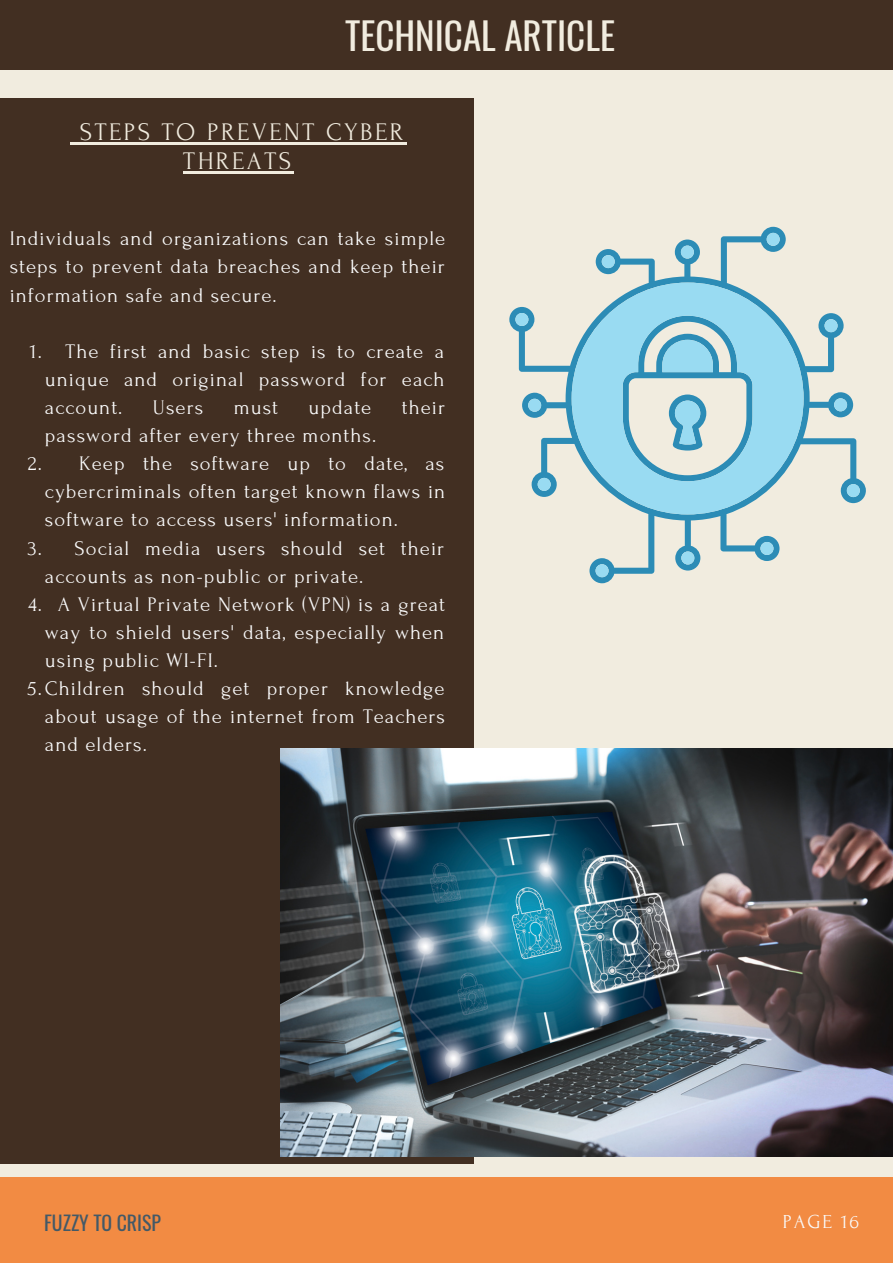
<style>
.page{position:relative;width:893px;height:1264px;background:#fff}
.page>*{position:absolute;margin:0;border:0;box-sizing:border-box;transform-origin:0 0}
.t1{font:37.05px "Oswald";color:#f1ecdf}
.t2{font:25.2px/29.2px "Forum";letter-spacing:.1em;color:#f1ecdf;text-align:center}
.t3{font:20.7px/28px "Forum";letter-spacing:.05em;color:#fafafa;text-align:justify}
.t4{font:19.8px "Oswald";color:#435967}
.t5{font:19.8px "Forum";letter-spacing:.1em;color:#fafafa}
</style>
<div class="page">
<div style="left:0;top:0;width:892px;height:1262px;background:#f1ecdf"></div>
<div style="left:0;top:1176px;width:892px;height:86px;background:#f28b43"></div>
<div style="left:0;top:99px;width:473px;height:1064px;background:#422f22"></div>
<div style="left:0;top:0;width:892px;height:70px;background:#422f22"></div>
<img style="left:280px;top:748px;width:612px;height:408px">
<svg style="left:509px;top:227px;width:356px;height:356px"></svg>
<div style="left:846px;top:484px;width:13px;height:13px;background:#99dbf2;border-radius:50%"></div>
<svg style="left:834px;top:398px;width:13px;height:13px"></svg>
<div style="left:824px;top:319px;width:13px;height:13px;background:#99dbf2;border-radius:50%"></div>
<div style="left:766px;top:233px;width:13px;height:13px;background:#99dbf2;border-radius:50%"></div>
<div style="left:680px;top:245px;width:13px;height:13px;background:#99dbf2;border-radius:50%"></div>
<div style="left:601px;top:255px;width:13px;height:13px;background:#99dbf2;border-radius:50%"></div>
<div style="left:515px;top:313px;width:13px;height:13px;background:#99dbf2;border-radius:50%"></div>
<div style="left:528px;top:399px;width:13px;height:13px;background:#99dbf2;border-radius:50%"></div>
<div style="left:537px;top:478px;width:13px;height:13px;background:#99dbf2;border-radius:50%"></div>
<div style="left:595px;top:564px;width:13px;height:13px;background:#99dbf2;border-radius:50%"></div>
<svg style="left:681px;top:551px;width:13px;height:13px"></svg>
<div style="left:760px;top:542px;width:13px;height:13px;background:#99dbf2;border-radius:50%"></div>
<svg style="left:571px;top:282px;width:232px;height:232px;fill:#99dbf2"></svg>
<svg style="left:622px;top:316px;width:130px;height:165px"></svg>
<svg style="left:71px;top:142px;width:9px;height:3px"></svg>
<hr style="left:80px;top:142px;width:326px;height:3px;background:#f1ecdf">
<hr style="left:183px;top:172px;width:110px;height:2px;background:#f1ecdf">
<h1 class="t1" style="left:345px;top:7px;width:271px">TECHNICAL ARTICLE</h1>
<p class="t2" style="left:80px;top:118px;width:325px">STEPS TO PREVENT CYBER<br>THREATS</p>
<p class="t3" style="left:10px;top:225px;width:437px">Individuals and organizations can take simple steps to prevent data breaches and keep their information safe and secure.</p>
<p class="t3" style="left:45px;top:337px;width:401px;text-indent:21px">The first and basic step is to create a unique and original password for each account.</p>
<p class="t3" style="left:30px;top:337px;width:13px">1.</p>
<p class="t3" style="left:153px;top:393px;width:52px">Users</p>
<p class="t3" style="left:234px;top:393px;width:46px">must</p>
<p class="t3" style="left:308px;top:393px;width:64px">update</p>
<p class="t3" style="left:402px;top:393px;width:45px">their</p>
<p class="t3" style="left:45px;top:422px;width:333px">password after every three months.</p>
<p class="t3" style="left:79px;top:450px;width:367px">Keep the software up to date, as</p>
<p class="t3" style="left:45px;top:478px;width:402px">cybercriminals often target known flaws in</p>
<p class="t3" style="left:45px;top:506px;width:354px">software to access users' information.</p>
<p class="t3" style="left:75px;top:534px;width:371px">Social media users should set their</p>
<p class="t3" style="left:45px;top:562px;width:320px">accounts as non-public or private.</p>
<p class="t3" style="left:58px;top:590px;width:389px">A Virtual Private Network (VPN) is a great</p>
<p class="t3" style="left:45px;top:618px;width:401px">way to shield users' data, especially when</p>
<p class="t3" style="left:45px;top:646px;width:174px">using public WI-FI.</p>
<p class="t3" style="left:28px;top:674px;width:418px">5.Children should get proper knowledge</p>
<p class="t3" style="left:45px;top:703px;width:401px">about usage of the internet from Teachers</p>
<p class="t3" style="left:45px;top:731px;width:103px">and elders.</p>
<p class="t3" style="left:28px;top:450px;width:16px">2.</p>
<p class="t3" style="left:28px;top:534px;width:15px">3.</p>
<p class="t3" style="left:28px;top:590px;width:15px">4.</p>
<p class="t4" style="left:44px;top:1207px;width:118px">FUZZY TO CRISP</p>
<p class="t5" style="left:782px;top:1210px;width:78px">PAGE 16</p>
</div>
